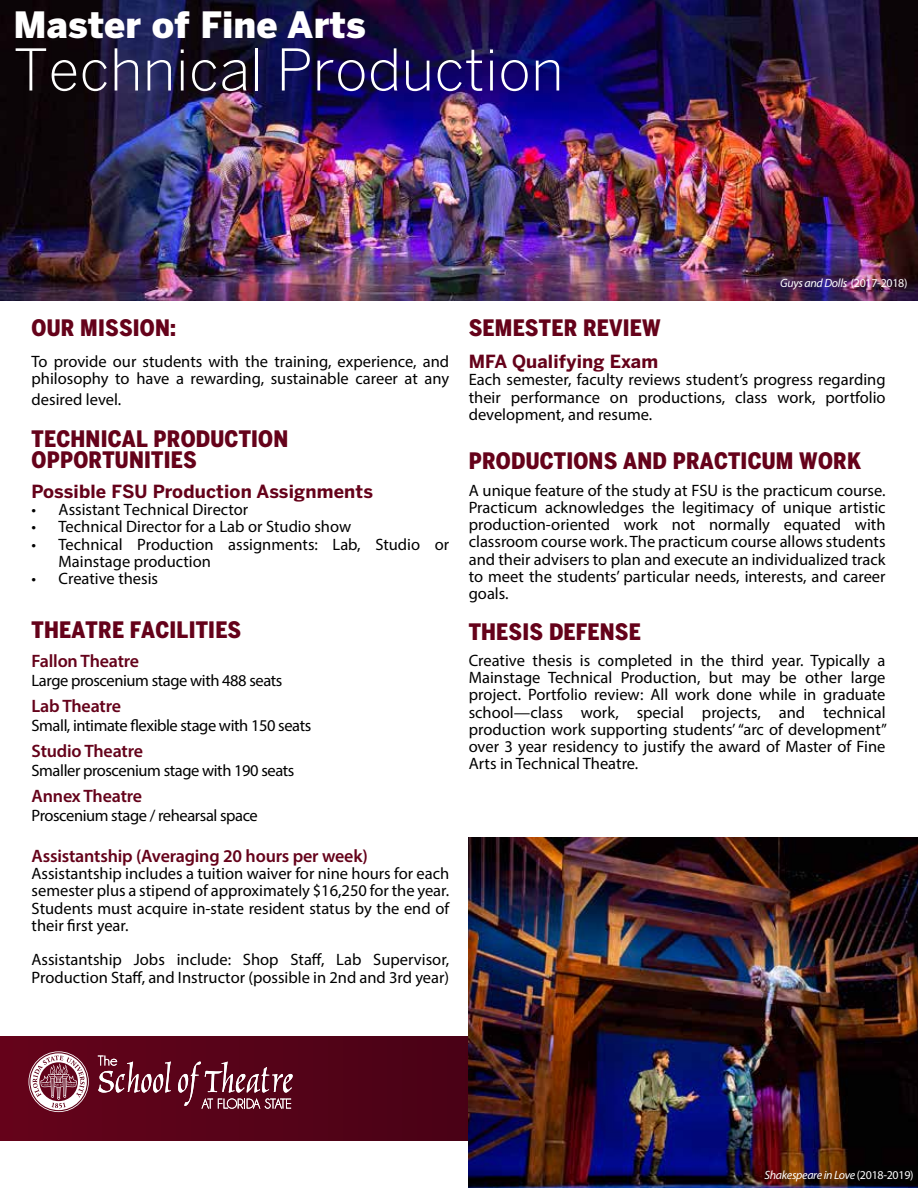
<style>
.page{position:relative;width:918px;height:1188px;background:#fff}
.page>*{position:absolute;margin:0;border:0;box-sizing:border-box;transform-origin:0 0}
.t1{font:300 57px "Benton Sans";letter-spacing:.005em;color:#fff}
.t2{font:900 36px "Benton Sans";letter-spacing:.005em;color:#fff}
.t3{font:900 condensed 22.5px/21px "Benton Sans";letter-spacing:.01em;color:#65021a}
.t4{font:600 18px "Myriad Pro";letter-spacing:-.01em;color:#65021a}
.t5{font:700 18px "Benton Sans";letter-spacing:.01em;color:#65021a}
.t6{font:16.5px/17.2px "Myriad Pro";color:#000;text-align:justify}
.t7{font:16.5px "Myriad Pro";letter-spacing:-.025em;color:#000}
.t8{font:italic 12px "Myriad Pro";letter-spacing:-.025em;color:#fff}
.s1{font-style:normal}
</style>
<div class="page">
<img style="left:0;top:0;width:918px;height:300px">
<svg style="left:0;top:1036px;width:469px;height:105px;background:#550218"></svg>
<img style="left:469px;top:837px;width:449px;height:351px">
<svg style="left:98px;top:1056px;width:73px;height:37px"></svg>
<svg style="left:178px;top:1062px;width:115px;height:47px;background:#7b3a4b"></svg>
<svg style="left:28px;top:1051px;width:61px;height:61px"></svg>
<h2 class="t2" style="left:14px;top:3px;width:354px">Master of Fine Arts</h2>
<h1 class="t1" style="left:14px;top:36px;width:552px">Technical Production</h1>
<p class="t8" style="left:780px;top:275px;width:129px">Guys and Dolls <span class="s1">(2017-2018)</span></p>
<h3 class="t3" style="left:32px;top:317px;width:146px">OUR MISSION:</h3>
<p class="t6" style="left:32px;top:352px;width:419px">To provide our students with the training, experience, and philosophy to have a rewarding, sustainable career at any</p>
<p class="t6" style="left:32px;top:391px;width:91px">desired level.</p>
<h3 class="t3" style="left:32px;top:428px;width:258px">TECHNICAL PRODUCTION<br>OPPORTUNITIES</h3>
<p class="t5" style="left:32px;top:481px;width:343px">Possible FSU Production Assignments</p>
<p class="t6" style="left:32px;top:501px;width:218px">• Assistant Technical Director</p>
<p class="t6" style="left:32px;top:518px;width:321px">• Technical Director for a Lab or Studio show</p>
<p class="t6" style="left:59px;top:535px;width:392px;text-indent:-27px">• Technical Production assignments: Lab, Studio or<br>Mainstage production</p>
<p class="t6" style="left:32px;top:570px;width:128px">• Creative thesis</p>
<h3 class="t3" style="left:32px;top:619px;width:211px">THEATRE FACILITIES</h3>
<p class="t4" style="left:32px;top:649px;width:109px">Fallon Theatre</p>
<p class="t7" style="left:32px;top:671px;width:252px">Large proscenium stage with 488 seats</p>
<p class="t4" style="left:32px;top:694px;width:91px">Lab Theatre</p>
<p class="t7" style="left:32px;top:716px;width:281px">Small, intimate flexible stage with 150 seats</p>
<p class="t4" style="left:32px;top:739px;width:113px">Studio Theatre</p>
<p class="t7" style="left:32px;top:761px;width:264px">Smaller proscenium stage with 190 seats</p>
<p class="t4" style="left:32px;top:784px;width:112px">Annex Theatre</p>
<p class="t7" style="left:32px;top:806px;width:228px">Proscenium stage / rehearsal space</p>
<p class="t4" style="left:32px;top:844px;width:338px">Assistantship (Averaging 20 hours per week)</p>
<p class="t6" style="left:32px;top:865px;width:419px">Assistantship includes a tuition waiver for nine hours for each semester plus a stipend of approximately $16,250 for the year.<br>Students must acquire in-state resident status by the end of their first year.</p>
<p class="t6" style="left:32px;top:951px;width:419px">Assistantship Jobs include: Shop Staff, Lab Supervisor,<br>Production Staff, and Instructor (possible in 2nd and 3rd year)</p>
<h3 class="t3" style="left:469px;top:317px;width:194px">SEMESTER REVIEW</h3>
<p class="t5" style="left:469px;top:351px;width:191px">MFA Qualifying Exam</p>
<p class="t6" style="left:469px;top:371px;width:418px">Each semester, faculty reviews student’s progress regarding their performance on productions, class work, portfolio development, and resume.</p>
<h3 class="t3" style="left:469px;top:451px;width:394px">PRODUCTIONS AND PRACTICUM WORK</h3>
<p class="t6" style="left:469px;top:481px;width:418px">A unique feature of the study at FSU is the practicum course.<br>Practicum acknowledges the legitimacy of unique artistic production-oriented work not normally equated with classroom course work. The practicum course allows students and their advisers to plan and execute an individualized track to meet the students’ particular needs, interests, and career goals.</p>
<h3 class="t3" style="left:469px;top:621px;width:174px">THESIS DEFENSE</h3>
<p class="t6" style="left:469px;top:651px;width:420px">Creative thesis is completed in the third year. Typically a Mainstage Technical Production, but may be other large project. Portfolio review: All work done while in graduate school—class work, special projects, and technical production work supporting students’ “arc of development” over 3 year residency to justify the award of Master of Fine Arts in Technical Theatre.</p>
<p class="t8" style="left:764px;top:1168px;width:151px">Shakespeare in Love <span class="s1">(2018-2019)</span></p>
</div>
